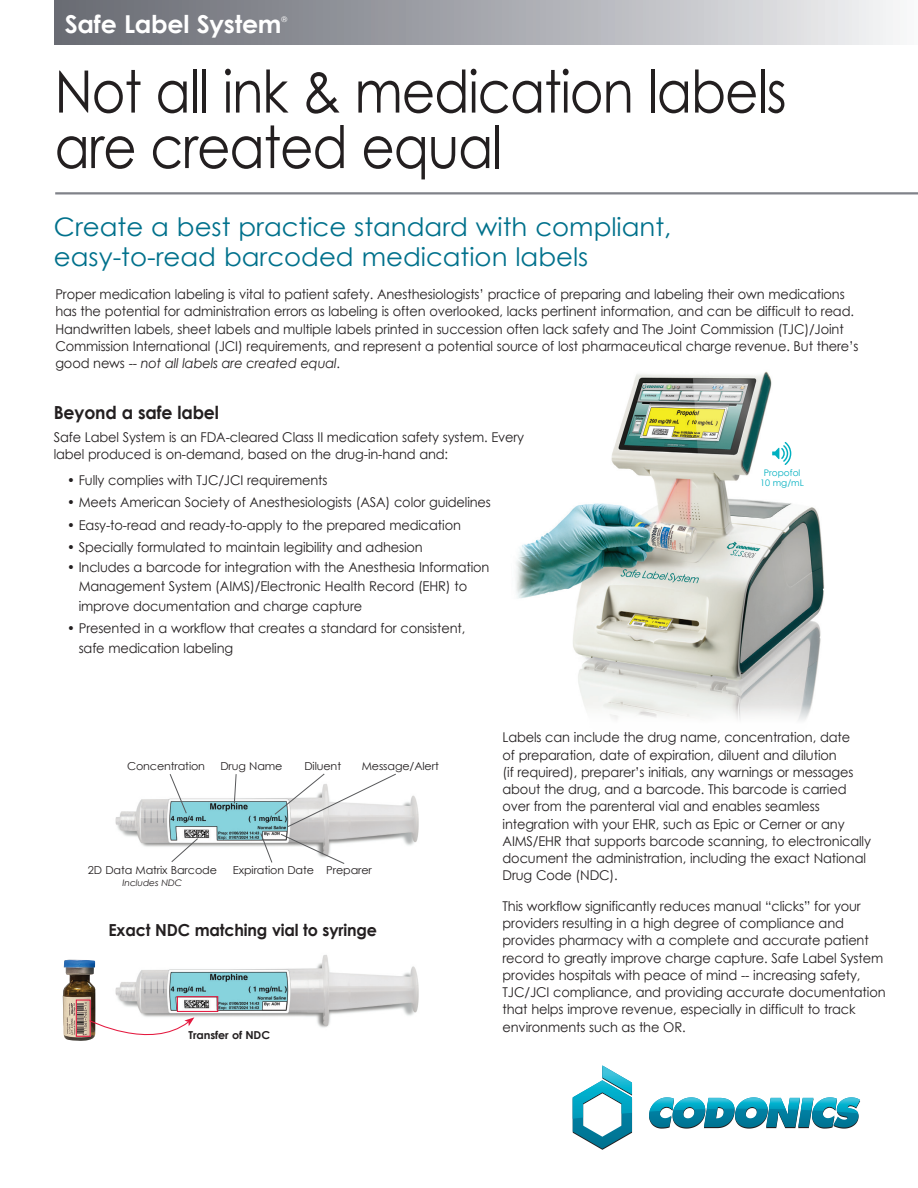
<style>
.page{position:relative;width:918px;height:1188px;background:#fff}
.page>*{position:absolute;margin:0;border:0;box-sizing:border-box;transform-origin:0 0}
.t1{font:58.5px/55.5px "Century Gothic";letter-spacing:-.02em;color:#231f20;scale:.88 1}
.t2{font:25.5px "Century Gothic";color:#00718c}
.t3{font:700 24.75px "Century Gothic";letter-spacing:-.01em;color:#fff}
.t4{font:700 18px "Century Gothic";letter-spacing:-.01em;color:#231f20;scale:.96 1}
.t5{font:700 16.65px "Century Gothic";letter-spacing:-.01em;color:#231f20;scale:.96 1}
.t6{font:13.5px/17.2px "Century Gothic";letter-spacing:-.01em;color:#231f20;scale:.96 1}
.t7{font:10.95px "Century Gothic";letter-spacing:-.01em;color:#231f20}
.t8{font:700 10.95px "Century Gothic";letter-spacing:-.01em;color:#231f20}
.t9{font:9px/10.4px "Century Gothic";color:#00b0c0;text-align:center}
.t10{font:italic 9px "Century Gothic";letter-spacing:-.01em;color:#231f20}
.t11{font:7.5px "Century Gothic";color:#fff}
.s1{font-style:italic}
</style>
<div class="page">
<div style="left:55px;top:0;width:863px;height:45px;background:linear-gradient(to right,#62656e,#f1f2f4)"></div>
<hr style="left:55px;top:192px;width:863px;height:2px;background:#808289">
<svg style="left:573px;top:1065px;width:59px;height:85px"></svg>
<svg style="left:649px;top:1097px;width:211px;height:32px"></svg>
<img style="left:516px;top:371px;width:308px;height:350px">
<svg style="left:772px;top:442px;width:19px;height:23px"></svg>
<img style="left:115px;top:795px;width:304px;height:52px">
<img style="left:115px;top:955px;width:304px;height:73px">
<img style="left:63px;top:960px;width:32px;height:81px">
<div style="left:76px;top:1000px;width:15px;height:37px;border:1px solid #e4183e"></div>
<div style="left:177px;top:996px;width:41px;height:16px;border:1px solid #e4183e"></div>
<svg style="left:89px;top:1017px;width:105px;height:24px"></svg>
<svg style="left:169px;top:774px;width:18px;height:40px"></svg>
<svg style="left:234px;top:774px;width:3px;height:30px"></svg>
<svg style="left:171px;top:837px;width:28px;height:25px"></svg>
<svg style="left:260px;top:773px;width:137px;height:91px"></svg>
<p class="t3" style="left:65px;top:8px;width:218px">Safe Label System</p>
<p class="t11" style="left:281px;top:15px;width:7px">®</p>
<p class="t1" style="left:55px;top:63px;width:833px">Not all ink &amp; medication labels are created equal</p>
<p class="t2" style="left:54px;top:212px;width:619px">Create a best practice standard with compliant,</p>
<p class="t2" style="left:54px;top:242px;width:536px">easy-to-read barcoded medication labels</p>
<p class="t6" style="left:55px;top:285px;width:838px">Proper medication labeling is vital to patient safety. Anesthesiologists’ practice of preparing and labeling their own medications has the potential for administration errors as labeling is often overlooked, lacks pertinent information, and can be difficult to read.<br>Handwritten labels, sheet labels and multiple labels printed in succession often lack safety and The Joint Commission (TJC)/Joint Commission International (JCI) requirements, and represent a potential source of lost pharmaceutical charge revenue. But there’s good news -- <span class="s1">not all labels are created equal</span>.</p>
<p class="t4" style="left:54px;top:401px;width:174px">Beyond a safe label</p>
<p class="t6" style="left:54px;top:428px;width:492px">Safe Label System is an FDA-cleared Class II medication safety system. Every label produced is on-demand, based on the drug-in-hand and:</p>
<p class="t6" style="left:67px;top:471px;width:273px">• Fully complies with TJC/JCI requirements</p>
<p class="t6" style="left:67px;top:493px;width:443px">• Meets American Society of Anesthesiologists (ASA) color guidelines</p>
<p class="t6" style="left:67px;top:516px;width:412px">• Easy-to-read and ready-to-apply to the prepared medication</p>
<p class="t6" style="left:67px;top:538px;width:372px">• Specially formulated to maintain legibility and adhesion</p>
<p class="t6" style="left:79px;top:557px;width:429px;line-height:19.5px;text-indent:-11px">• Includes a barcode for integration with the Anesthesia Information<br>Management System (AIMS)/Electronic Health Record (EHR) to</p>
<p class="t6" style="left:79px;top:597px;width:297px">improve documentation and charge capture</p>
<p class="t6" style="left:67px;top:619px;width:416px">• Presented in a workflow that creates a standard for consistent,</p>
<p class="t6" style="left:79px;top:639px;width:162px">safe medication labeling</p>
<p class="t9" style="left:760px;top:467px;width:45px">Propofol<br>10 mg/mL</p>
<p class="t7" style="left:127px;top:759px;width:80px">Concentration</p>
<p class="t7" style="left:220px;top:759px;width:64px">Drug Name</p>
<p class="t7" style="left:304px;top:759px;width:38px">Diluent</p>
<p class="t7" style="left:362px;top:759px;width:79px">Message/Alert</p>
<p class="t7" style="left:88px;top:863px;width:131px">2D Data Matrix Barcode</p>
<p class="t10" style="left:123px;top:877px;width:61px">Includes NDC</p>
<p class="t7" style="left:233px;top:863px;width:83px">Expiration Date</p>
<p class="t7" style="left:326px;top:863px;width:47px">Preparer</p>
<p class="t5" style="left:109px;top:919px;width:281px">Exact NDC matching vial to syringe</p>
<p class="t8" style="left:189px;top:1028px;width:83px">Transfer of NDC</p>
<p class="t6" style="left:503px;top:729px;width:364px">Labels can include the drug name, concentration, date</p>
<p class="t6" style="left:503px;top:746px;width:350px">of preparation, date of expiration, diluent and dilution</p>
<p class="t6" style="left:503px;top:763px;width:367px">(if required), preparer’s initials, any warnings or messages</p>
<p class="t6" style="left:503px;top:780px;width:360px">about the drug, and a barcode. This barcode is carried</p>
<p class="t6" style="left:503px;top:798px;width:332px">over from the parenteral vial and enables seamless</p>
<p class="t6" style="left:503px;top:815px;width:358px">integration with your EHR, such as Epic or Cerner or any</p>
<p class="t6" style="left:503px;top:832px;width:385px">AIMS/EHR that supports barcode scanning, to electronically document the administration, including the exact National<br>Drug Code (NDC).</p>
<p class="t6" style="left:503px;top:897px;width:375px">This workflow significantly reduces manual “clicks” for your</p>
<p class="t6" style="left:503px;top:914px;width:398px">providers resulting in a high degree of compliance and provides pharmacy with a complete and accurate patient record to greatly improve charge capture. Safe Label System provides hospitals with peace of mind -- increasing safety,</p>
<p class="t6" style="left:503px;top:983px;width:401px">TJC/JCI compliance, and providing accurate documentation</p>
<p class="t6" style="left:503px;top:1001px;width:369px">that helps improve revenue, especially in difficult to track</p>
<p class="t6" style="left:503px;top:1018px;width:192px">environments such as the OR.</p>
</div>
